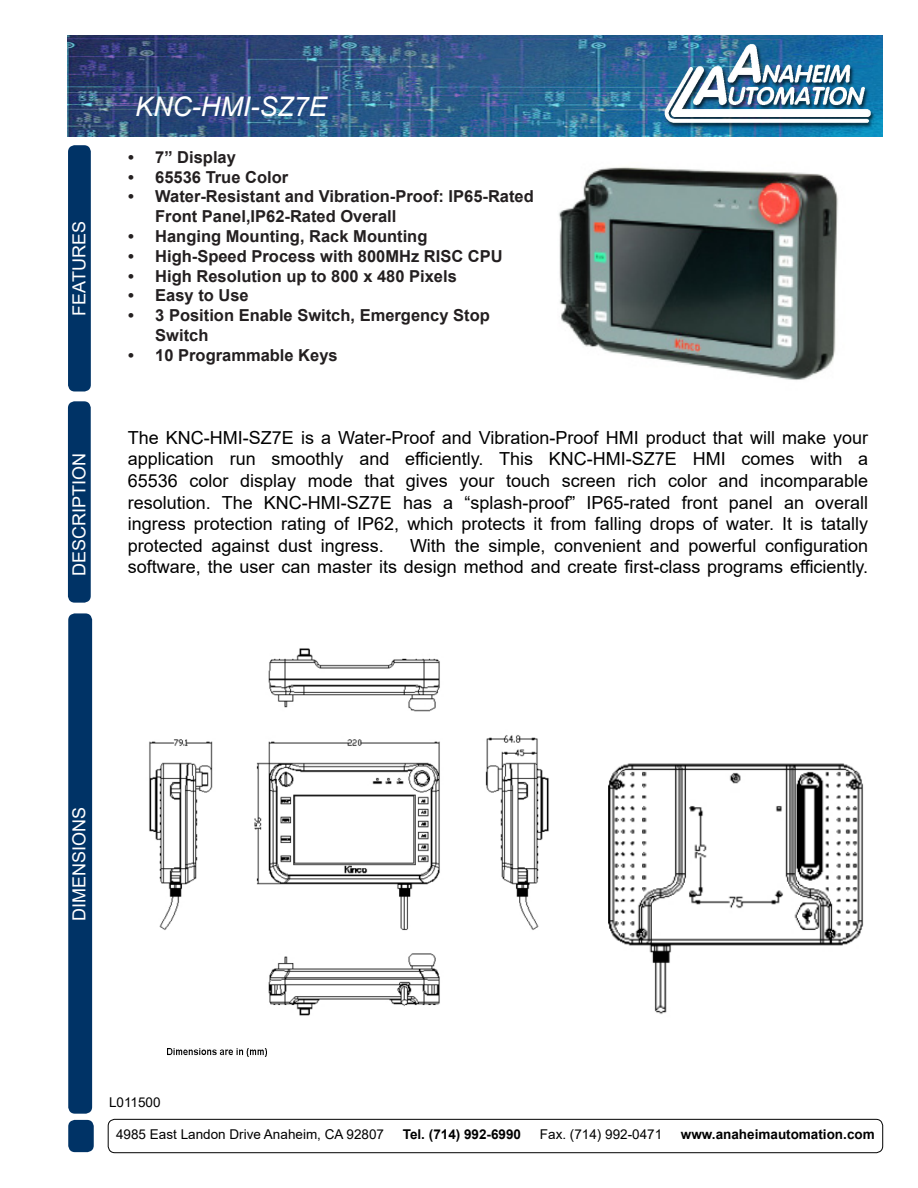
<style>
.page{position:relative;width:918px;height:1188px;background:#fff}
.page>*{position:absolute;margin:0;border:0;box-sizing:border-box;transform-origin:0 0}
.t1{font:italic 27px "Arial";color:#fff}
.t2{font:18px/21.6px "Arial";color:#000;text-align:justify}
.t3{font:18px "Arial";color:#fff}
.t4{font:700 16.5px/19.8px "Arial";color:#231f20}
.t5{font:13.5px "Arial";color:#000}
.t6{font:700 13.5px "Arial";color:#000}
</style>
<div class="page">
<div style="left:68px;top:401px;width:23px;height:202px;background:#036;border-radius:7px"></div>
<div style="left:68px;top:145px;width:23px;height:247px;background:#036;border-radius:7px"></div>
<div style="left:68px;top:1120px;width:26px;height:32px;background:#036;border-radius:7px"></div>
<div style="left:108px;top:1119px;width:775px;height:34px;border:1px solid #000;border-radius:7px"></div>
<div style="left:68px;top:613px;width:24px;height:501px;background:#036;border-radius:7px"></div>
<img style="left:558px;top:167px;width:280px;height:213px">
<img style="left:149px;top:648px;width:400px;height:368px">
<img style="left:609px;top:763px;width:255px;height:251px">
<img style="left:68px;top:35px;width:815px;height:101px">
<img style="left:167px;top:1049px;width:100px;height:8px">
<p class="t3" style="left:67px;top:316px;width:96px;rotate:-90deg">FEATURES</p>
<p class="t3" style="left:67px;top:576px;width:125px;rotate:-90deg">DESCRIPTION</p>
<h1 class="t1" style="left:135px;top:89px;width:193px">KNC-HMI-SZ7E</h1>
<p class="t4" style="left:128px;top:147px;width:109px">• 7” Display</p>
<p class="t4" style="left:128px;top:167px;width:161px">• 65536 True Color</p>
<p class="t4" style="left:155px;top:187px;width:380px;text-indent:-27px">• Water-Resistant and Vibration-Proof: IP65-Rated<br>Front Panel,IP62-Rated Overall</p>
<p class="t4" style="left:128px;top:226px;width:301px">• Hanging Mounting, Rack Mounting</p>
<p class="t4" style="left:128px;top:246px;width:376px">• High-Speed Process with 800MHz RISC CPU</p>
<p class="t4" style="left:128px;top:266px;width:330px">• High Resolution up to 800 x 480 Pixels</p>
<p class="t4" style="left:128px;top:286px;width:122px">• Easy to Use</p>
<p class="t4" style="left:155px;top:306px;width:336px;text-indent:-27px">• 3 Position Enable Switch, Emergency Stop<br>Switch</p>
<p class="t4" style="left:128px;top:345px;width:211px">• 10 Programmable Keys</p>
<p class="t2" style="left:128px;top:426px;width:742px">The KNC-HMI-SZ7E is a Water-Proof and Vibration-Proof HMI product that will make your application run smoothly and efficiently. This KNC-HMI-SZ7E HMI comes with a 65536 color display mode that gives your touch screen rich color and incomparable resolution. The KNC-HMI-SZ7E has a “splash-proof” IP65-rated front panel an overall ingress protection rating of IP62, which protects it from falling drops of water. It is tatally protected against dust ingress.</p>
<p class="t2" style="left:128px;top:534px;width:742px;text-align:right">With the simple, convenient and powerful configuration<br>software, the user can master its design method and create first-class programs efficiently.</p>
<p class="t3" style="left:67px;top:921px;width:116px;rotate:-90deg">DIMENSIONS</p>
<p class="t5" style="left:109px;top:1093px;width:53px">L011500</p>
<p class="t5" style="left:116px;top:1125px;width:269px">4985 East Landon Drive Anaheim, CA 92807</p>
<p class="t6" style="left:403px;top:1124px;width:120px">Tel. (714) 992-6990</p>
<p class="t5" style="left:540px;top:1125px;width:124px">Fax. (714) 992-0471</p>
<p class="t6" style="left:681px;top:1124px;width:195px">www.anaheimautomation.com</p>
</div>
